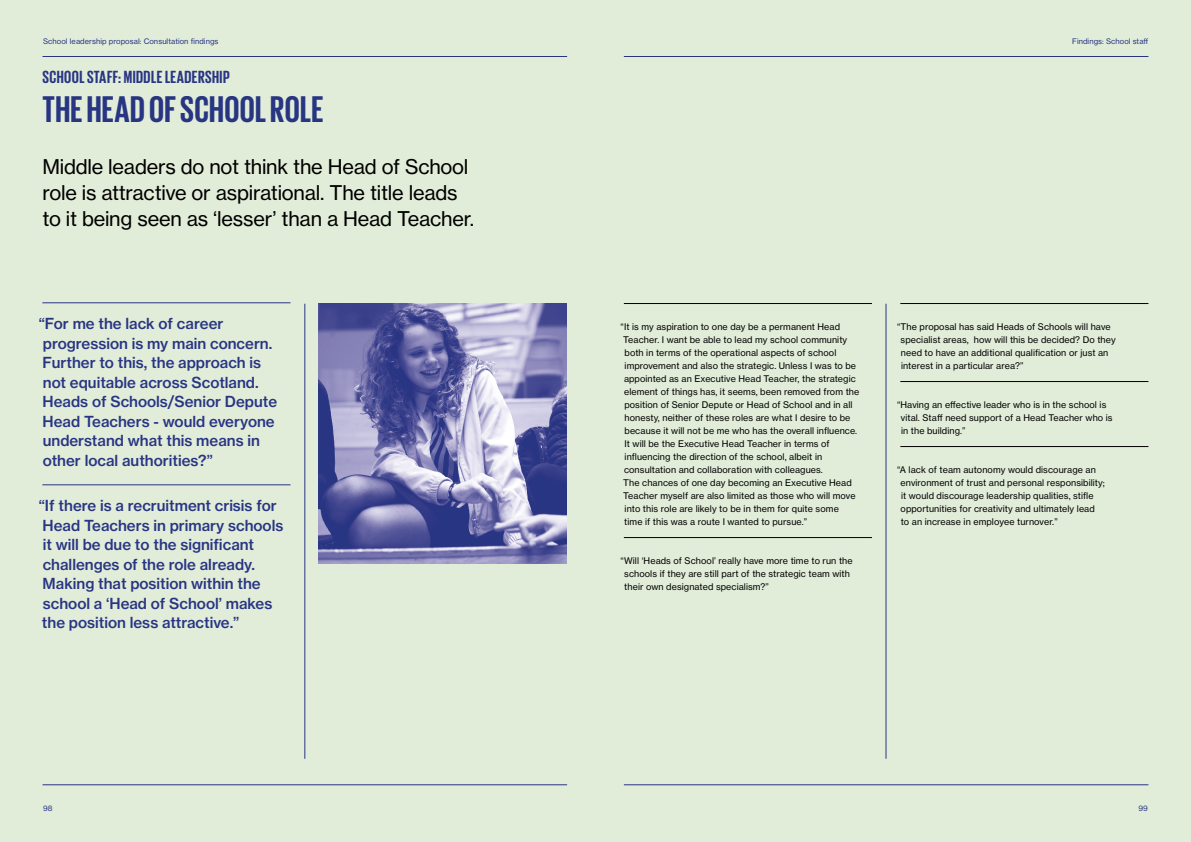
<style>
.page{position:relative;width:1191px;height:842px;background:#fff}
.page>*{position:absolute;margin:0;border:0;box-sizing:border-box;transform-origin:0 0}
.t1{font:700 38px "Giorgio Sans";letter-spacing:.01em;color:#283583}
.t2{font:20px/26px "Haas Grot Text 55 Roman";letter-spacing:-.01em;color:#000}
.t3{font:700 18px "Giorgio Sans";letter-spacing:.025em;color:#283583}
.t4{font:500 15px/19.5px "Haas Grot Text 65";color:#283583}
.t5{font:9px/13px "Haas Grot Text 55 Roman";letter-spacing:.01em;color:#000}
.t6{font:7.5px "Haas Grot Text 55 Roman";letter-spacing:.01em;color:#283583}
</style>
<div class="page">
<div style="left:0;top:0;width:595px;height:842px;background:#e2edd9"></div>
<div style="left:595px;top:0;width:596px;height:842px;background:#e2edd9"></div>
<hr style="left:43px;top:784px;width:524px;height:1px;background:#283583">
<hr style="left:43px;top:56px;width:524px;height:1px;background:#283583">
<hr style="left:624px;top:784px;width:524px;height:1px;background:#283583">
<hr style="left:624px;top:56px;width:524px;height:1px;background:#283583">
<hr style="left:305px;top:304px;width:1px;height:455px;background:#283583">
<hr style="left:886px;top:304px;width:1px;height:455px;background:#283583">
<hr style="left:624px;top:303px;width:248px;height:1px;background:#000">
<hr style="left:624px;top:537px;width:248px;height:1px;background:#000">
<hr style="left:900px;top:303px;width:248px;height:1px;background:#000">
<hr style="left:900px;top:381px;width:248px;height:1px;background:#000">
<hr style="left:900px;top:446px;width:248px;height:1px;background:#000">
<hr style="left:42px;top:303px;width:248px;height:1px;background:#283583">
<hr style="left:42px;top:485px;width:248px;height:1px;background:#283583">
<img style="left:319px;top:304px;width:248px;height:260px">
<p class="t6" style="left:43px;top:36px;width:177px">School leadership proposal: Consultation findings</p>
<p class="t6" style="left:1072px;top:36px;width:78px">Findings: School staff</p>
<h3 class="t3" style="left:43px;top:68px;width:189px">SCHOOL STAFF: MIDDLE LEADERSHIP</h3>
<h1 class="t1" style="left:43px;top:90px;width:282px">THE HEAD OF SCHOOL ROLE</h1>
<h2 class="t2" style="left:42px;top:153px;width:431px">Middle leaders do not think the Head of School role is attractive or aspirational. The title leads to it being seen as ‘lesser’ than a Head Teacher.</h2>
<p class="t4" style="left:39px;top:314px;width:240px">“For me the lack of career progression is my main concern.<br>Further to this, the approach is not equitable across Scotland.<br>Heads of Schools/Senior Depute<br>Head Teachers - would everyone understand what this means in other local authorities?”</p>
<h3 class="t4" style="left:39px;top:496px;width:246px">“If there is a recruitment crisis for<br>Head Teachers in primary schools it will be due to the significant challenges of the role already.<br>Making that position within the school a ‘Head of School’ makes the position less attractive.”</h3>
<p class="t5" style="left:623px;top:320px;width:237px;text-indent:-3px">“It is my aspiration to one day be a permanent Head Teacher. I want be able to lead my school community both in terms of the operational aspects of school improvement and also the strategic. Unless I was to be appointed as an Executive Head Teacher, the strategic element of things has, it seems, been removed from the position of Senior Depute or Head of School and in all honesty, neither of these roles are what I desire to be because it will not be me who has the overall influence.<br>It will be the Executive Head Teacher in terms of influencing the direction of the school, albeit in consultation and collaboration with colleagues.<br>The chances of one day becoming an Executive Head Teacher myself are also limited as those who will move into this role are likely to be in them for quite some<br>time if this was a route I wanted to pursue.”</p>
<p class="t5" style="left:624px;top:554px;width:230px;text-indent:-4px">“Will ‘Heads of School’ really have more time to run the schools if they are still part of the strategic team with their own designated specialism?”</p>
<p class="t5" style="left:900px;top:320px;width:217px;text-indent:-4px">“The proposal has said Heads of Schools will have specialist areas, how will this be decided? Do they need to have an additional qualification or just an interest in a particular area?”</p>
<p class="t5" style="left:901px;top:398px;width:213px;text-indent:-4px">“Having an effective leader who is in the school is vital. Staff need support of a Head Teacher who is in the building.”</p>
<p class="t5" style="left:900px;top:463px;width:206px;text-indent:-4px">“A lack of team autonomy would discourage an environment of trust and personal responsibility; it would discourage leadership qualities, stifle opportunities for creativity and ultimately lead to an increase in employee turnover.”</p>
<p class="t6" style="left:43px;top:803px;width:11px">98</p>
<p class="t6" style="left:1138px;top:803px;width:11px">99</p>
</div>
